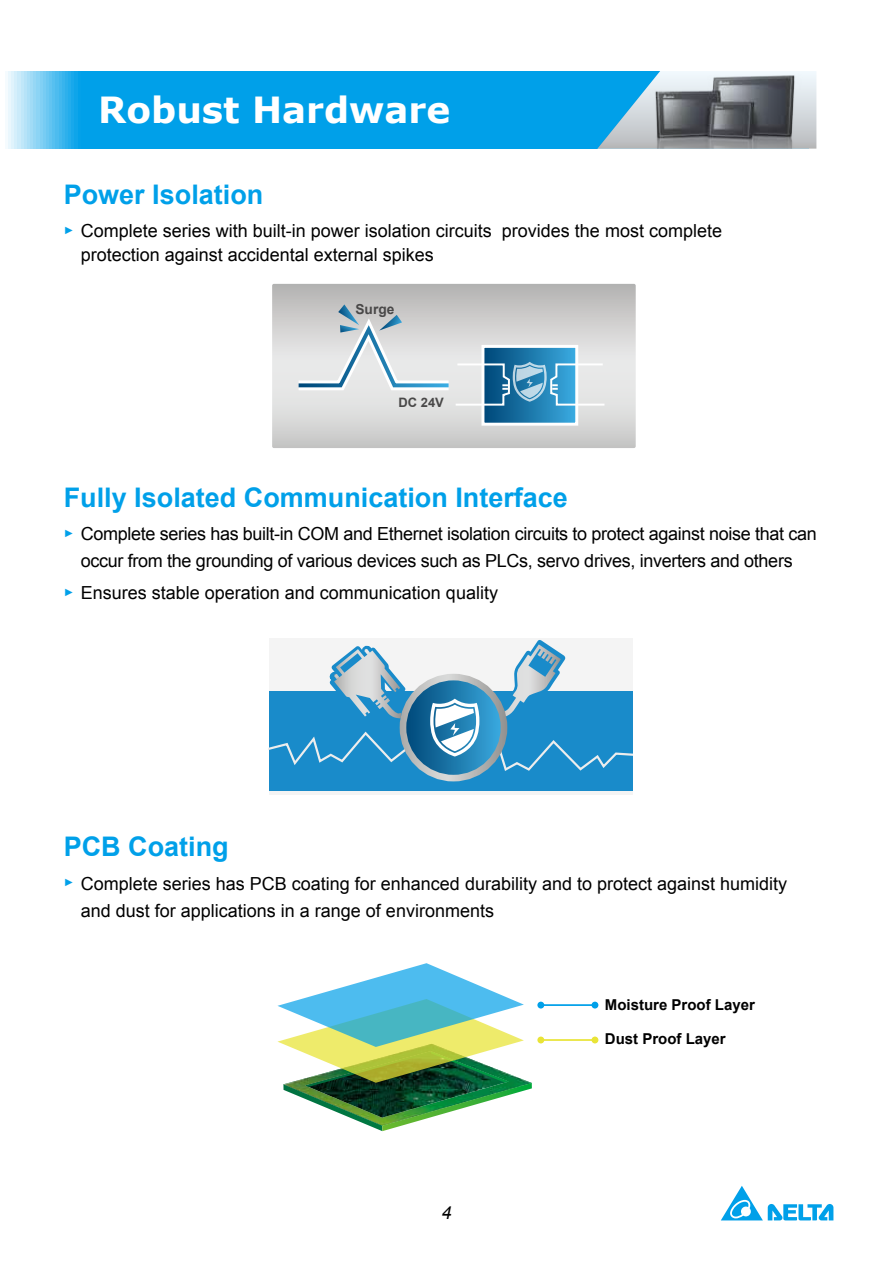
<style>
.page{position:relative;width:893px;height:1263px;background:#fff}
.page>*{position:absolute;margin:0;border:0;box-sizing:border-box;transform-origin:0 0}
.t1{font:700 36px "Verdana";color:#fff}
.t2{font:700 27px "Arial";color:#00a0e9}
.t3{font:18px/24px "Arial";color:#000}
.t4{font:18px/27px "Arial";letter-spacing:-.02em;color:#000;text-align:center}
.t5{font:italic 18px "Arial";color:#000}
.t6{font:17.25px/35px "Microsoft Jheng Hei";color:#000}
.t7{font:700 15px "Arial";color:#000}
.t8{font:700 13.8px "Arial";color:#494848}
.t9{font:700 12.9px "Arial";color:#494848}
</style>
<div class="page">
<svg style="left:721px;top:1186px;width:112px;height:34px"></svg>
<div style="left:1px;top:71px;width:808px;height:78px;background:#00a0e9"></div>
<svg style="left:597px;top:71px;width:219px;height:78px;background:#7b95a3"></svg>
<div style="left:269px;top:639px;width:364px;height:156px;background:#f4f4f4"></div>
<div style="left:269px;top:691px;width:363px;height:100px;background:#198bca"></div>
<svg style="left:269px;top:640px;width:363px;height:135px"></svg>
<hr style="left:541px;top:1039px;width:54px;height:2px;background:#e9e437">
<div style="left:537px;top:1036px;width:7px;height:7px;background:#e9e437;border-radius:50%"></div>
<div style="left:591px;top:1036px;width:7px;height:7px;background:#e9e437;border-radius:50%"></div>
<hr style="left:541px;top:1004px;width:54px;height:2px;background:#00a0e9">
<div style="left:537px;top:1002px;width:7px;height:6px;background:#00a0e9;border-radius:50%"></div>
<div style="left:591px;top:1002px;width:7px;height:6px;background:#00a0e9;border-radius:50%"></div>
<svg style="left:277px;top:963px;width:255px;height:168px"></svg>
<svg style="left:272px;top:284px;width:364px;height:164px;background:#cdcdcc"></svg>
<div style="left:483px;top:346px;width:94px;height:78px;background:linear-gradient(to right,#004576,#3aaadf)"></div>
<div style="left:481px;top:345px;width:97px;height:81px;border:3px solid #fff"></div>
<svg style="left:289px;top:304px;width:317px;height:103px;background:#bdcdd5"></svg>
<h1 class="t1" style="left:98px;top:85px;width:354px">Robust Hardware</h1>
<h2 class="t2" style="left:64px;top:176px;width:201px">Power Isolation</h2>
<p class="t3" style="left:81px;top:219px;width:643px;text-indent:-17px"><sup>►</sup> Complete series with built-in power isolation circuits provides the most complete protection against accidental external spikes</p>
<p class="t8" style="left:355px;top:300px;width:40px">Surge</p>
<p class="t9" style="left:398px;top:394px;width:47px">DC 24V</p>
<h2 class="t2" style="left:64px;top:479px;width:506px">Fully Isolated Communication Interface</h2>
<p class="t4" style="left:64px;top:520px;width:754px"><sup>►</sup> Complete series has built-in COM and Ethernet isolation circuits to protect against noise that can occur from the grounding of various devices such as PLCs, servo drives, inverters and others</p>
<p class="t3" style="left:64px;top:581px;width:436px"><sup>►</sup> Ensures stable operation and communication quality</p>
<h2 class="t2" style="left:64px;top:829px;width:166px">PCB Coating</h2>
<p class="t3" style="left:81px;top:870px;width:708px;line-height:27px;text-indent:-17px"><sup>►</sup> Complete series has PCB coating for enhanced durability and to protect against humidity and dust for applications in a range of environments</p>
<p class="t5" style="left:441px;top:1201px;width:12px">4</p>
<p class="t6" style="left:606px;top:987px;width:53px">抗潮濕抗粉塵</p>
<p class="t7" style="left:605px;top:995px;width:152px">Moisture Proof Layer</p>
<p class="t7" style="left:605px;top:1029px;width:122px">Dust Proof Layer</p>
</div>
